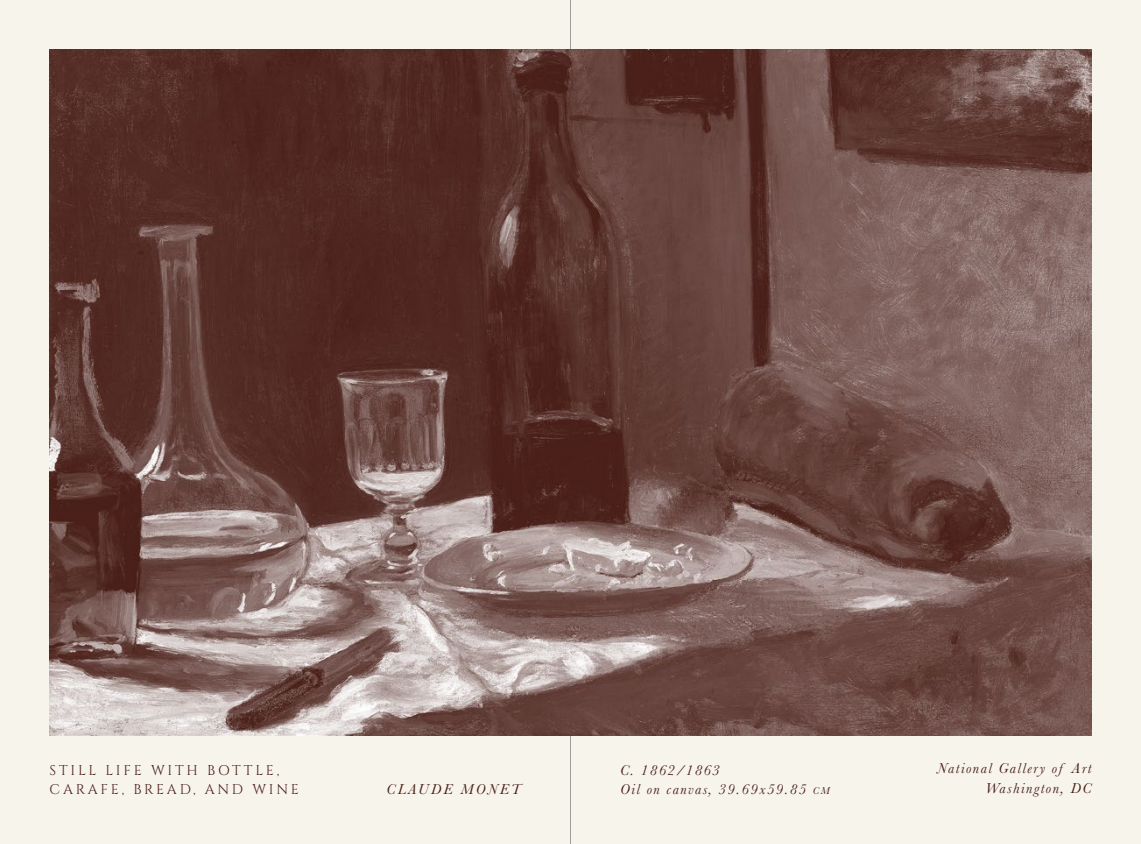
<style>
.page{position:relative;width:1141px;height:844px;background:#fff}
.page>*{position:absolute;margin:0;border:0;box-sizing:border-box;transform-origin:0 0}
.t1{font:italic 14.88px/19.2px "Baskerville";letter-spacing:.1em;color:#4a2019}
.t2{font:italic 14.88px "Baskerville";letter-spacing:.15em;color:#4a2019}
.t3{font:14px/19.2px "Cinzel";letter-spacing:.2em;color:#4a2019}
.s1{font-size:10.33px}
</style>
<div class="page">
<div style="left:0;top:0;width:570px;height:843px;background:#f7f4ec"></div>
<div style="left:570px;top:0;width:571px;height:843px;background:#f7f4ec"></div>
<hr style="left:570px;top:0;width:1px;height:843px;background:#9d9d9c">
<img style="left:50px;top:50px;width:1041px;height:685px">
<p class="t3" style="left:50px;top:761px;width:251px">STILL LIFE WITH BOTTLE,<br>CARAFE, BREAD, AND WINE</p>
<p class="t1" style="left:620px;top:760px;width:211px">C. 1862/1863<br>Oil on canvas, 39.69x59.85 <span class="s1">cm</span></p>
<p class="t1" style="left:937px;top:758px;width:156px">National Gallery of Art</p>
<p class="t2" style="left:387px;top:780px;width:136px">CLAUDE MONET</p>
<p class="t1" style="left:986px;top:778px;width:107px">Washington, DC</p>
</div>
